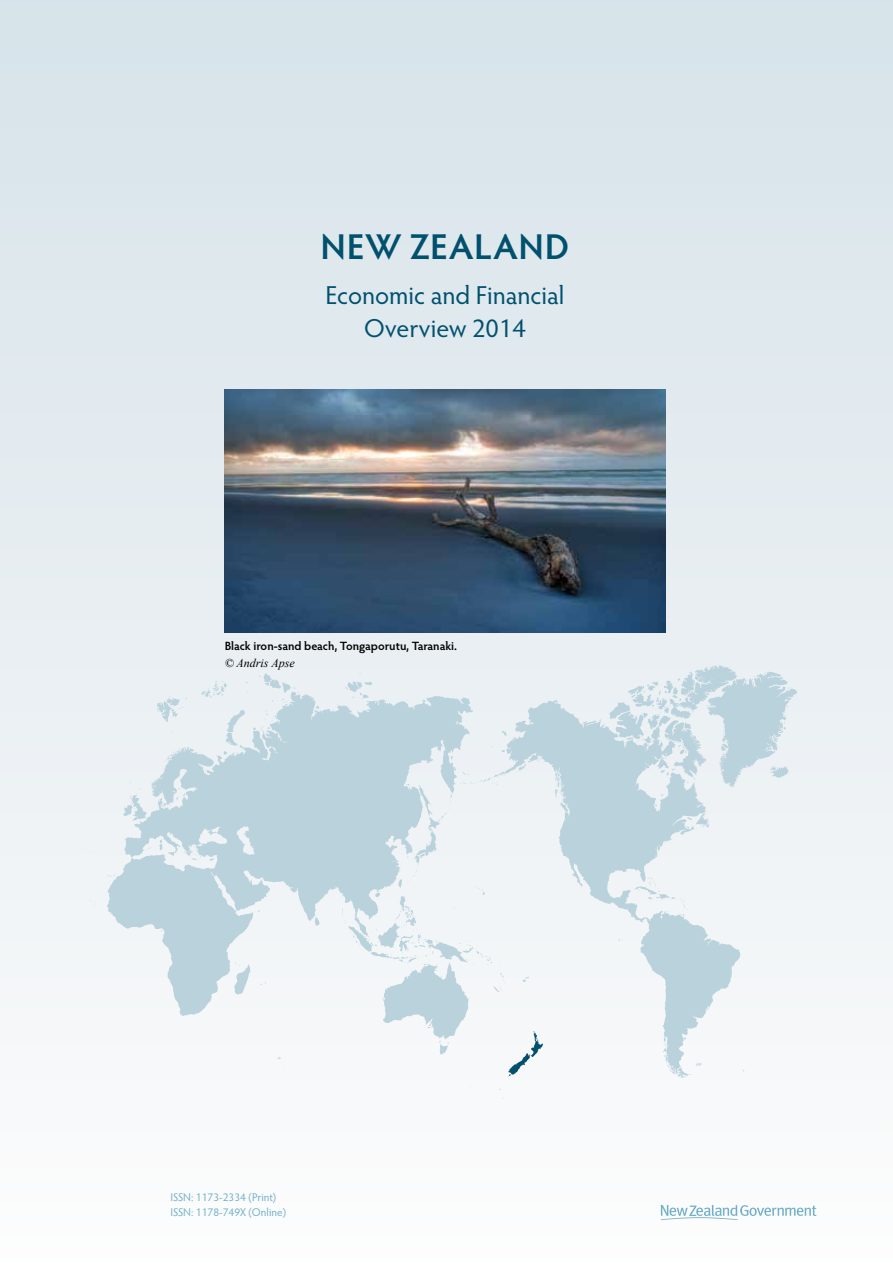
<style>
.page{position:relative;width:893px;height:1263px;background:#fff}
.page>*{position:absolute;margin:0;border:0;box-sizing:border-box;transform-origin:0 0}
.t1{font:600 36px "Hypatia Sans Pro";letter-spacing:.015em;color:#00506e}
.t2{font:25.95px/32.8px "Hypatia Sans Pro";color:#00506e;text-align:center}
.t3{font:600 12px "Hypatia Sans Pro";letter-spacing:-.005em;color:#000}
.t4{font:italic 12px "Times New Roman";color:#000}
.t5{font:11.25px/15px "Hypatia Sans Pro";color:#71b0c8}
</style>
<div class="page">
<div style="left:0;top:0;width:893px;height:1263px;background:linear-gradient(to bottom,#d6e2e9,#fcfcfc)"></div>
<svg style="left:661px;top:1205px;width:155px;height:15px"></svg>
<svg style="left:85px;top:673px;width:444px;height:413px;fill:#f2f5f7"></svg>
<svg style="left:132px;top:706px;width:288px;height:301px;fill:#bad2dc"></svg>
<svg style="left:460px;top:665px;width:337px;height:414px;fill:#eff3f6"></svg>
<svg style="left:556px;top:724px;width:176px;height:341px;fill:#eef2f5"></svg>
<svg style="left:508px;top:1031px;width:35px;height:45px"></svg>
<svg style="left:499px;top:1089px;width:4px;height:9px"></svg>
<img style="left:225px;top:389px;width:440px;height:244px">
<h1 class="t1" style="left:320px;top:222px;width:250px">New Zealan d</h1>
<h2 class="t2" style="left:326px;top:278px;width:240px">Economic and Financial<br>Overview 2014</h2>
<p class="t3" style="left:225px;top:638px;width:234px">Black iron-sand beach, Tongaporutu, Taranaki.</p>
<p class="t4" style="left:225px;top:654px;width:72px">© Andris Apse</p>
<p class="t5" style="left:170px;top:1189px;width:117px">ISSN: 1173-2334 (Print)<br>ISSN: 1178-749X (Online)</p>
</div>
